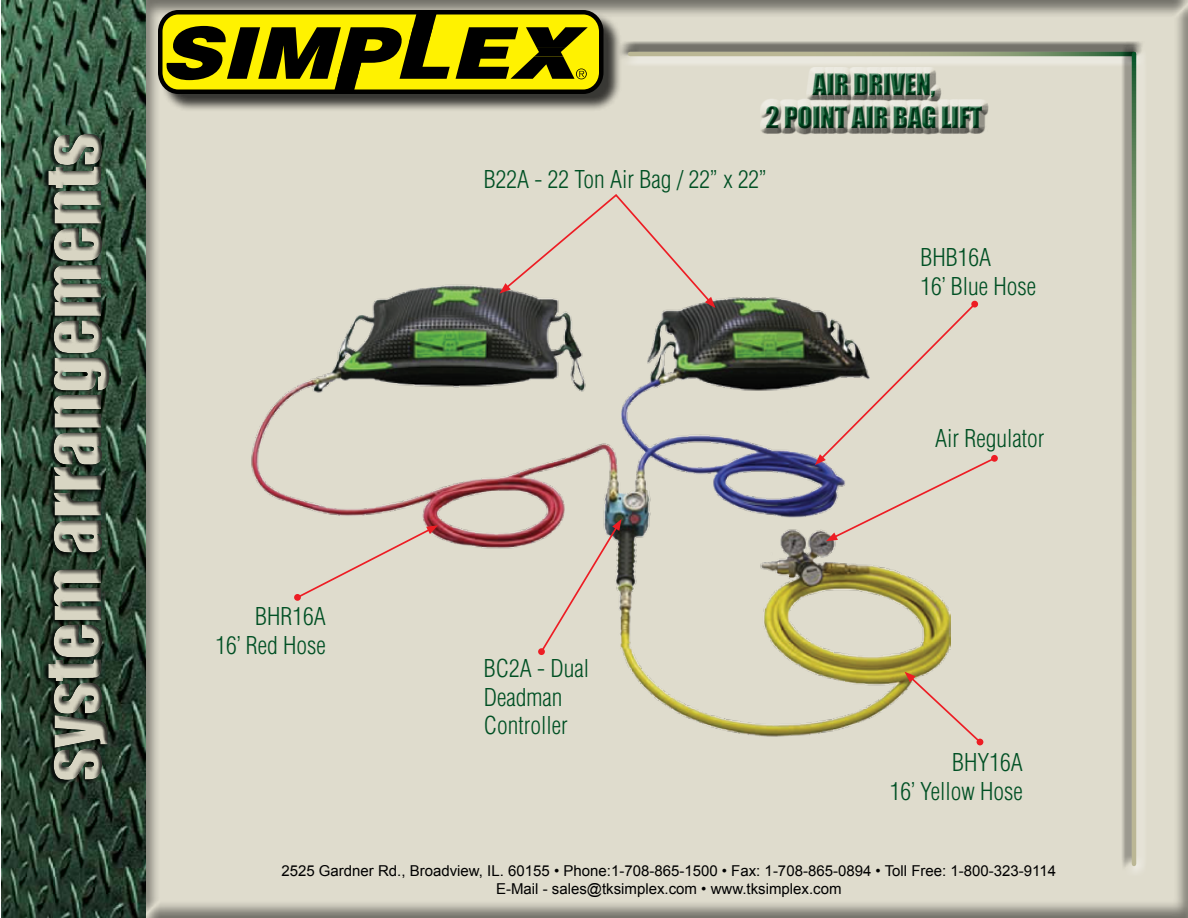
<style>
.page{position:relative;width:1188px;height:918px;background:#fff}
.page>*{position:absolute;margin:0;border:0;box-sizing:border-box;transform-origin:0 0}
.t1{font:72px "Impact";color:#d8d5c3}
.t2{font:27px/32.4px "Impact";color:#005024;text-align:center}
.t3{font:300 condensed 24px/28.8px "Helvetica";color:#005024}
.t4{font:15px/18px "Arial";color:#000;text-align:center}
</style>
<div class="page">
<div style="left:144px;top:0;width:1044px;height:918px;background:#000;opacity:.5"></div>
<img style="left:1px;top:0;width:144px;height:918px">
<div style="left:160px;top:12px;width:461px;height:100px;background:#000;opacity:.75"></div>
<div style="left:160px;top:12px;width:441px;height:80px;background:#fff200;border-radius:19px"></div>
<div style="left:158px;top:10px;width:445px;height:84px;border:4px solid #000;border-radius:19px"></div>
<svg style="left:165px;top:12px;width:285px;height:80px"></svg>
<svg style="left:456px;top:27px;width:132px;height:52px"></svg>
<div style="left:760px;top:67px;width:229px;height:63px;background:#fff;opacity:.75"></div>
<div style="left:760px;top:70px;width:229px;height:64px;background:#000;opacity:.75"></div>
<div style="left:43px;top:131px;width:68px;height:655px;background:#000;opacity:.75"></div>
<div style="left:45px;top:128px;width:70px;height:655px;background:#000;opacity:.75"></div>
<div style="left:619px;top:45px;width:528px;height:22px;background:#e6e3d7"></div>
<div style="left:617px;top:42px;width:528px;height:21px;background:#000;opacity:.75"></div>
<svg style="left:630px;top:52px;width:491px;height:4px;fill:#b5b491"></svg>
<div style="left:1123px;top:45px;width:24px;height:832px;background:#e2dfd1"></div>
<div style="left:1121px;top:42px;width:24px;height:831px;background:#000;opacity:.75"></div>
<svg style="left:1132px;top:54px;width:4px;height:810px;fill:#b5b491"></svg>
<img style="left:249px;top:273px;width:701px;height:465px">
<div style="left:294px;top:525px;width:144px;height:76px;background:#dfdccd"></div>
<svg style="left:539px;top:519px;width:83px;height:135px"></svg>
<svg style="left:815px;top:300px;width:182px;height:241px"></svg>
<svg style="left:904px;top:672px;width:79px;height:73px"></svg>
<svg style="left:500px;top:193px;width:216px;height:115px"></svg>
<h1 class="t1" style="left:29px;top:781px;width:650px;rotate:-90deg">system arrangements</h1>
<h2 class="t2" style="left:766px;top:68px;width:218px">AIR DRIVEN,<br>2 POINT AIR BAG LIFT</h2>
<h3 class="t3" style="left:215px;top:602px;width:112px;text-align:right">BHR16A<br>16’ Red Hose</h3>
<h3 class="t3" style="left:484px;top:165px;width:285px">B22A - 22 Ton Air Bag / 22” x 22”</h3>
<h3 class="t3" style="left:484px;top:654px;width:107px">BC2A - Dual<br>Deadman<br>Controller</h3>
<h3 class="t3" style="left:920px;top:243px;width:117px">BHB16A<br>16’ Blue Hose</h3>
<h3 class="t3" style="left:935px;top:423px;width:111px">Air Regulator</h3>
<h3 class="t3" style="left:890px;top:748px;width:135px;text-align:right">BHY16A<br>16’ Yellow Hose</h3>
<p class="t4" style="left:281px;top:861px;width:776px">2525 Gardner Rd., Broadview, IL. 60155 • Phone:1-708-865-1500 • Fax: 1-708-865-0894 • Toll Free: 1-800-323-9114<br>E-Mail - sales@tksimplex.com • www.tksimplex.com</p>
</div>
